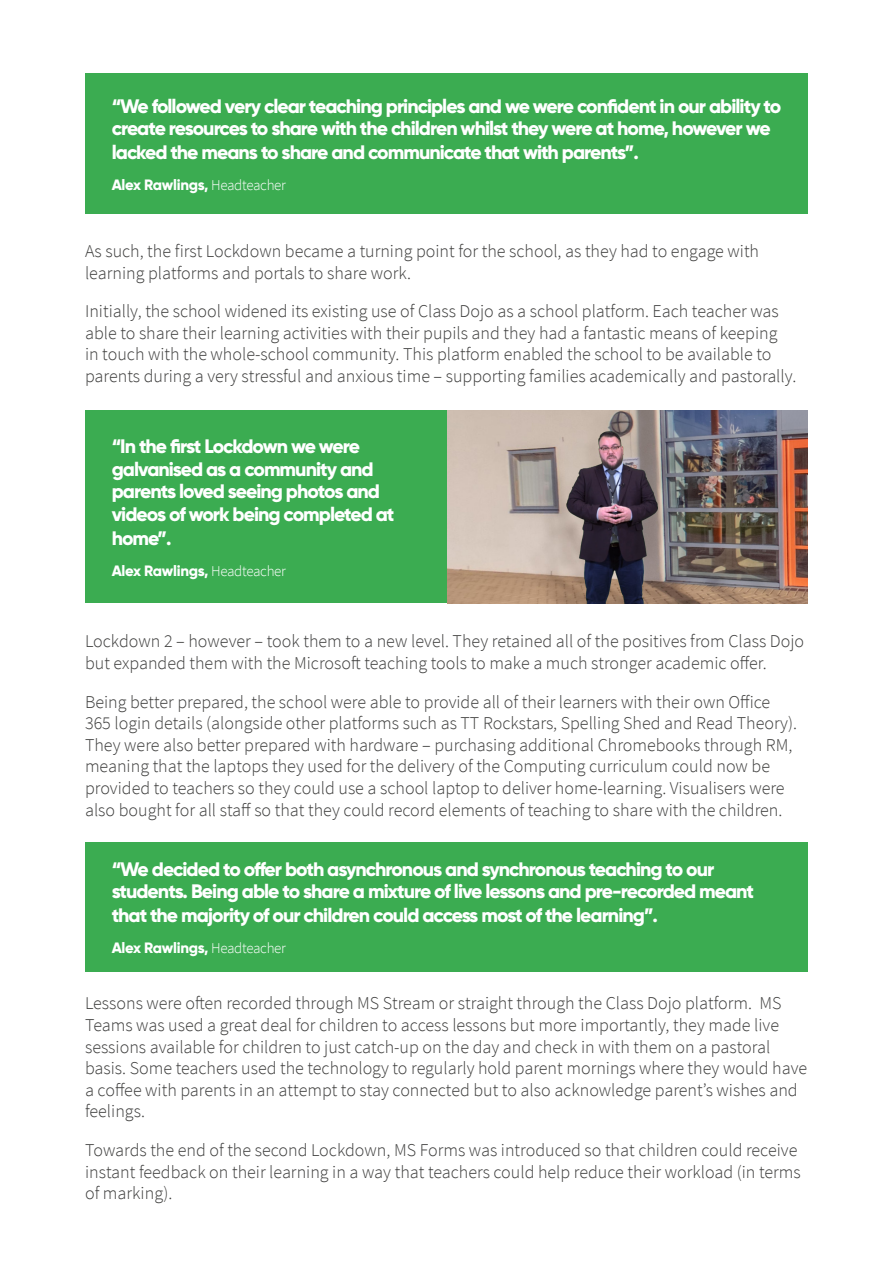
<style>
.page{position:relative;width:893px;height:1263px;background:#fff}
.page>*{position:absolute;margin:0;border:0;box-sizing:border-box;transform-origin:0 0}
.t1{font:800 19.5px/23.2px "Gilroy";letter-spacing:-.05em;color:#fff}
.t2{font:300 18px/21.6px "Source Sans Pro";color:#3c3c3b}
.t3{font:800 15px "Gilroy";letter-spacing:-.02em;color:#fff}
.s1{font-family:"Source Sans Pro";font-weight:300}
</style>
<div class="page">
<div style="left:85px;top:74px;width:723px;height:140px;background:#3bac51"></div>
<div style="left:85px;top:410px;width:723px;height:193px;background:#3bac51"></div>
<div style="left:85px;top:842px;width:723px;height:130px;background:#3bac51"></div>
<img style="left:447px;top:410px;width:361px;height:193px">
<p class="t1" style="left:112px;top:94px;width:671px">“We followed very clear teaching principles and we were confident in our ability to create resources to share with the children whilst they were at home, however we lacked the means to share and communicate that with parents”.</p>
<p class="t3" style="left:112px;top:175px;width:176px">Alex Rawlings, <span class="s1">Headteacher</span></p>
<p class="t2" style="left:85px;top:240px;width:676px">As such, the first Lockdown became a turning point for the school, as they had to engage with learning platforms and portals to share work.</p>
<p class="t2" style="left:85px;top:300px;width:713px">Initially, the school widened its existing use of Class Dojo as a school platform. Each teacher was able to share their learning activities with their pupils and they had a fantastic means of keeping<br>in touch with the whole-school community. This platform enabled the school to be available to parents during a very stressful and anxious time – supporting families academically and pastorally.</p>
<p class="t1" style="left:112px;top:435px;width:284px">“In the first Lockdown we were galvanised as a community and parents loved seeing photos and videos of work being completed at home”.</p>
<p class="t3" style="left:112px;top:561px;width:176px">Alex Rawlings, <span class="s1">Headteacher</span></p>
<p class="t2" style="left:85px;top:631px;width:721px">Lockdown 2 – however – took them to a new level. They retained all of the positives from Class Dojo but expanded them with the Microsoft teaching tools to make a much stronger academic offer.</p>
<p class="t2" style="left:85px;top:691px;width:713px">Being better prepared, the school were able to provide all of their learners with their own Office 365 login details (alongside other platforms such as TT Rockstars, Spelling Shed and Read Theory).<br>They were also better prepared with hardware – purchasing additional Chromebooks through RM, meaning that the laptops they used for the delivery of the Computing curriculum could now be provided to teachers so they could use a school laptop to deliver home-learning. Visualisers were also bought for all staff so that they could record elements of teaching to share with the children.</p>
<p class="t1" style="left:112px;top:857px;width:644px">“We decided to offer both asynchronous and synchronous teaching to our students. Being able to share a mixture of live lessons and pre-recorded meant that the majority of our children could access most of the learning”.</p>
<p class="t3" style="left:112px;top:938px;width:176px">Alex Rawlings, <span class="s1">Headteacher</span></p>
<p class="t2" style="left:85px;top:993px;width:724px">Lessons were often recorded through MS Stream or straight through the Class Dojo platform. MS Teams was used a great deal for children to access lessons but more importantly, they made live sessions available for children to just catch-up on the day and check in with them on a pastoral basis. Some teachers used the technology to regularly hold parent mornings where they would have a coffee with parents in an attempt to stay connected but to also acknowledge parent’s wishes and feelings.</p>
<p class="t2" style="left:85px;top:1139px;width:717px">Towards the end of the second Lockdown, MS Forms was introduced so that children could receive instant feedback on their learning in a way that teachers could help reduce their workload (in terms of marking).</p>
</div>
